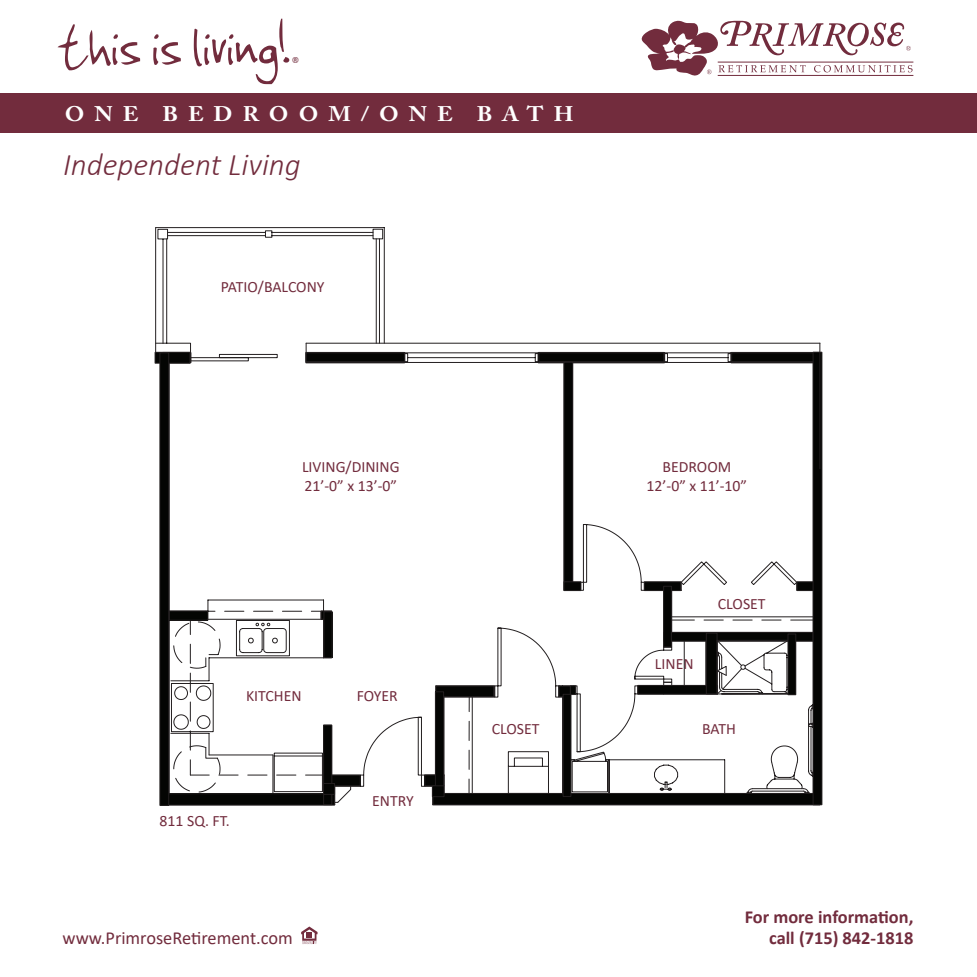
<style>
.page{position:relative;width:977px;height:977px;background:#fff}
.page>*{position:absolute;margin:0;border:0;box-sizing:border-box;transform-origin:0 0}
.t1{font:72.98px "Jenkinsv 20";color:#722c3d}
.t2{font:italic 300 31.5px "Calibri";color:#722c3d}
.t3{font:700 21px "Adobe Caslon Pro";letter-spacing:.44em;color:#fff;scale:1.08 1}
.t4{font:700 18.38px "Calibri";color:#722c3d}
.t5{font:18.38px "Calibri";color:#722c3d}
.t6{font:300 15.92px "Calibri";color:#722c3d}
.t7{font:15.75px "Calibri";color:#722c3d}
</style>
<div class="page">
<div style="left:0;top:94px;width:976px;height:39px;background:#722c3d"></div>
<svg style="left:301px;top:926px;width:16px;height:18px"></svg>
<hr style="left:717px;top:62px;width:196px;height:1px;background:#722c3d">
<hr style="left:717px;top:75px;width:196px;height:1px;background:#722c3d">
<svg style="left:641px;top:21px;width:271px;height:55px"></svg>
<svg style="left:169px;top:686px;width:643px;height:108px"></svg>
<svg style="left:155px;top:227px;width:530px;height:459px"></svg>
<div style="left:306px;top:353px;width:98px;height:8px;background:#040503"></div>
<div style="left:306px;top:352px;width:98px;height:10px;border:1px solid #231f20"></div>
<div style="left:155px;top:352px;width:35px;height:11px;background:#040503"></div>
<div style="left:155px;top:352px;width:35px;height:11px;border:1px solid #231f20"></div>
<div style="left:637px;top:685px;width:80px;height:9px;background:#040503"></div>
<div style="left:637px;top:685px;width:80px;height:9px;border:1px solid #231f20"></div>
<div style="left:436px;top:686px;width:57px;height:10px;background:#040503"></div>
<div style="left:435px;top:685px;width:59px;height:11px;border:1px solid #231f20"></div>
<div style="left:425px;top:775px;width:19px;height:10px;background:#040503"></div>
<div style="left:424px;top:774px;width:20px;height:12px;border:1px solid #231f20"></div>
<div style="left:433px;top:793px;width:387px;height:11px;background:#040503"></div>
<div style="left:433px;top:793px;width:387px;height:12px;border:1px solid #231f20"></div>
<div style="left:559px;top:686px;width:11px;height:10px;background:#040503"></div>
<div style="left:558px;top:685px;width:12px;height:11px;border:1px solid #231f20"></div>
<div style="left:570px;top:685px;width:5px;height:9px;background:#040503"></div>
<div style="left:570px;top:685px;width:6px;height:9px;border:1px solid #231f20"></div>
<div style="left:324px;top:775px;width:36px;height:10px;background:#040503"></div>
<div style="left:324px;top:775px;width:36px;height:11px;border:1px solid #231f20"></div>
<div style="left:162px;top:793px;width:172px;height:12px;background:#040503"></div>
<div style="left:162px;top:793px;width:173px;height:12px;border:1px solid #231f20"></div>
<div style="left:169px;top:611px;width:39px;height:9px;background:#040503"></div>
<div style="left:169px;top:610px;width:39px;height:10px;border:1px solid #231f20"></div>
<div style="left:321px;top:610px;width:11px;height:9px;border:1px solid #231f20"></div>
<div style="left:813px;top:352px;width:9px;height:452px;background:#040503"></div>
<div style="left:812px;top:352px;width:10px;height:453px;border:1px solid #231f20"></div>
<div style="left:563px;top:694px;width:8px;height:102px;background:#040503"></div>
<div style="left:563px;top:694px;width:8px;height:102px;border:1px solid #231f20"></div>
<div style="left:435px;top:691px;width:8px;height:103px;background:#040503"></div>
<div style="left:435px;top:691px;width:9px;height:103px;border:1px solid #231f20"></div>
<div style="left:432px;top:785px;width:12px;height:11px;background:#040503"></div>
<div style="left:432px;top:785px;width:12px;height:12px;border:1px solid #231f20"></div>
<div style="left:323px;top:725px;width:9px;height:79px;background:#040503"></div>
<div style="left:323px;top:724px;width:9px;height:80px;border:1px solid #231f20"></div>
<div style="left:323px;top:783px;width:11px;height:11px;background:#040503"></div>
<div style="left:323px;top:783px;width:12px;height:11px;border:1px solid #231f20"></div>
<div style="left:160px;top:353px;width:9px;height:452px;background:#040503"></div>
<div style="left:160px;top:352px;width:9px;height:453px;border:1px solid #231f20"></div>
<svg style="left:323px;top:343px;width:497px;height:315px"></svg>
<svg style="left:662px;top:589px;width:151px;height:105px"></svg>
<div style="left:788px;top:634px;width:7px;height:60px;background:#040503"></div>
<div style="left:787px;top:633px;width:9px;height:62px;border:1px solid #231f20"></div>
<h1 class="t1" style="left:56px;top:6px;width:233px">this is living!</h1>
<p class="t6" style="left:291px;top:53px;width:10px">®</p>
<p class="t3" style="left:65px;top:102px;width:472px">ONE BEDROOM/ONE BATH</p>
<h2 class="t2" style="left:63px;top:145px;width:239px">Independent Living</h2>
<p class="t7" style="left:221px;top:275px;width:105px">PATIO/BALCONY</p>
<p class="t7" style="left:302px;top:456px;width:99px">LIVING/DINING</p>
<p class="t7" style="left:304px;top:475px;width:94px">21’-0” x 13’-0”</p>
<p class="t7" style="left:246px;top:685px;width:57px">KITCHEN</p>
<p class="t7" style="left:356px;top:685px;width:43px">FOYER</p>
<p class="t7" style="left:160px;top:809px;width:72px">811 SQ. FT.</p>
<p class="t7" style="left:372px;top:789px;width:43px">ENTRY</p>
<p class="t7" style="left:662px;top:456px;width:70px">BEDROOM</p>
<p class="t7" style="left:646px;top:475px;width:102px">12’-0” x 11’-10”</p>
<p class="t7" style="left:655px;top:653px;width:40px">LINEN</p>
<p class="t7" style="left:718px;top:593px;width:49px">CLOSET</p>
<p class="t7" style="left:492px;top:717px;width:49px">CLOSET</p>
<p class="t7" style="left:702px;top:717px;width:35px">BATH</p>
<p class="t4" style="left:744px;top:904px;width:170px">For more information,</p>
<p class="t5" style="left:62px;top:925px;width:232px">www.PrimroseRetirement.com</p>
<p class="t4" style="left:769px;top:925px;width:146px">call (715) 842-1818</p>
</div>
